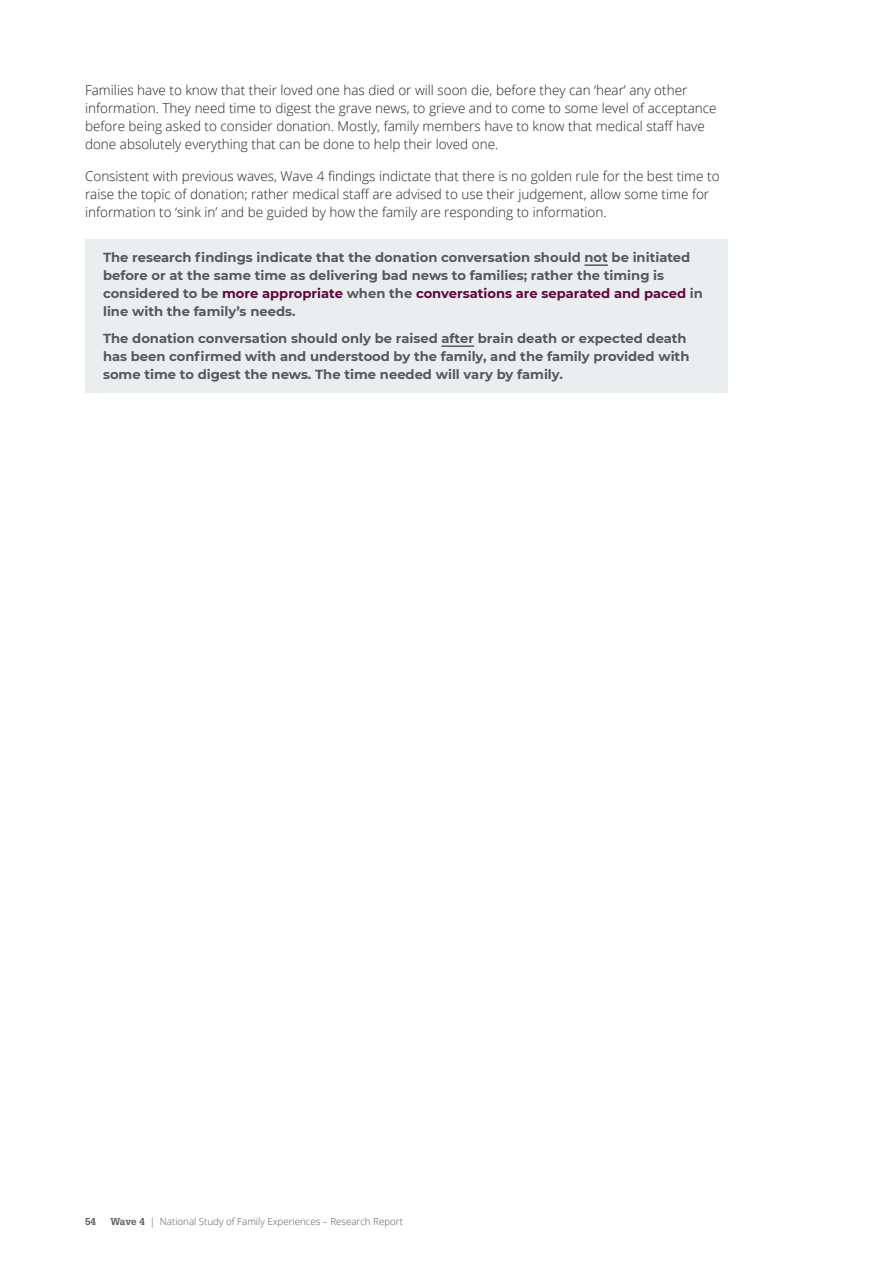
<style>
.page{position:relative;width:893px;height:1263px;background:#fff}
.page>*{position:absolute;margin:0;border:0;box-sizing:border-box;transform-origin:0 0}
.Body_copy{font:300 13.5px/18px "Open Sans";color:#231f20}
.In_body_feature_2{font:700 13.2px/18px "Montserrat";color:#57585a}
.t1{font:300 9.75px "Open Sans";color:#57585a}
.t2{font:700 9.75px "Glypha LT Std";color:#57585a}
.s1{color:#62053f}
.s2{font-family:"Glypha LT Std";font-weight:700}
</style>
<div class="page">
<div style="left:85px;top:239px;width:642px;height:90px;background:#ebeeee"></div>
<hr style="left:584px;top:264px;width:24px;height:2px;background:#57585a">
<div style="left:85px;top:320px;width:642px;height:72px;background:#ebeeee"></div>
<hr style="left:441px;top:345px;width:33px;height:2px;background:#57585a">
<p class="Body_copy" style="left:85px;top:81px;width:633px">Families have to know that their loved one has died or will soon die, before they can ‘hear’ any other information. They need time to digest the grave news, to grieve and to come to some level of acceptance before being asked to consider donation. Mostly, family members have to know that medical staff have done absolutely everything that can be done to help their loved one.</p>
<p class="Body_copy" style="left:85px;top:167px;width:636px">Consistent with previous waves, Wave 4 findings indictate that there is no golden rule for the best time to raise the topic of donation; rather medical staff are advised to use their judgement, allow some time for information to ‘sink in’ and be guided by how the family are responding to information.</p>
<p class="In_body_feature_2" style="left:103px;top:247px;width:601px">The research findings indicate that the donation conversation should not be initiated before or at the same time as delivering bad news to families; rather the timing is considered to be <span class="s1">more appropriate</span> when the <span class="s1">conversations are separated and paced</span> in line with the family’s needs.</p>
<p class="In_body_feature_2" style="left:103px;top:328px;width:588px">The donation conversation should only be raised after brain death or expected death has been confirmed with and understood by the family, and the family provided with some time to digest the news. The time needed will vary by family.</p>
<p class="t2" style="left:85px;top:1216px;width:12px">54</p>
<p class="t1" style="left:111px;top:1215px;width:294px"><span class="s2">Wave 4</span> | National Study of Family Experiences – Research Report</p>
</div>
